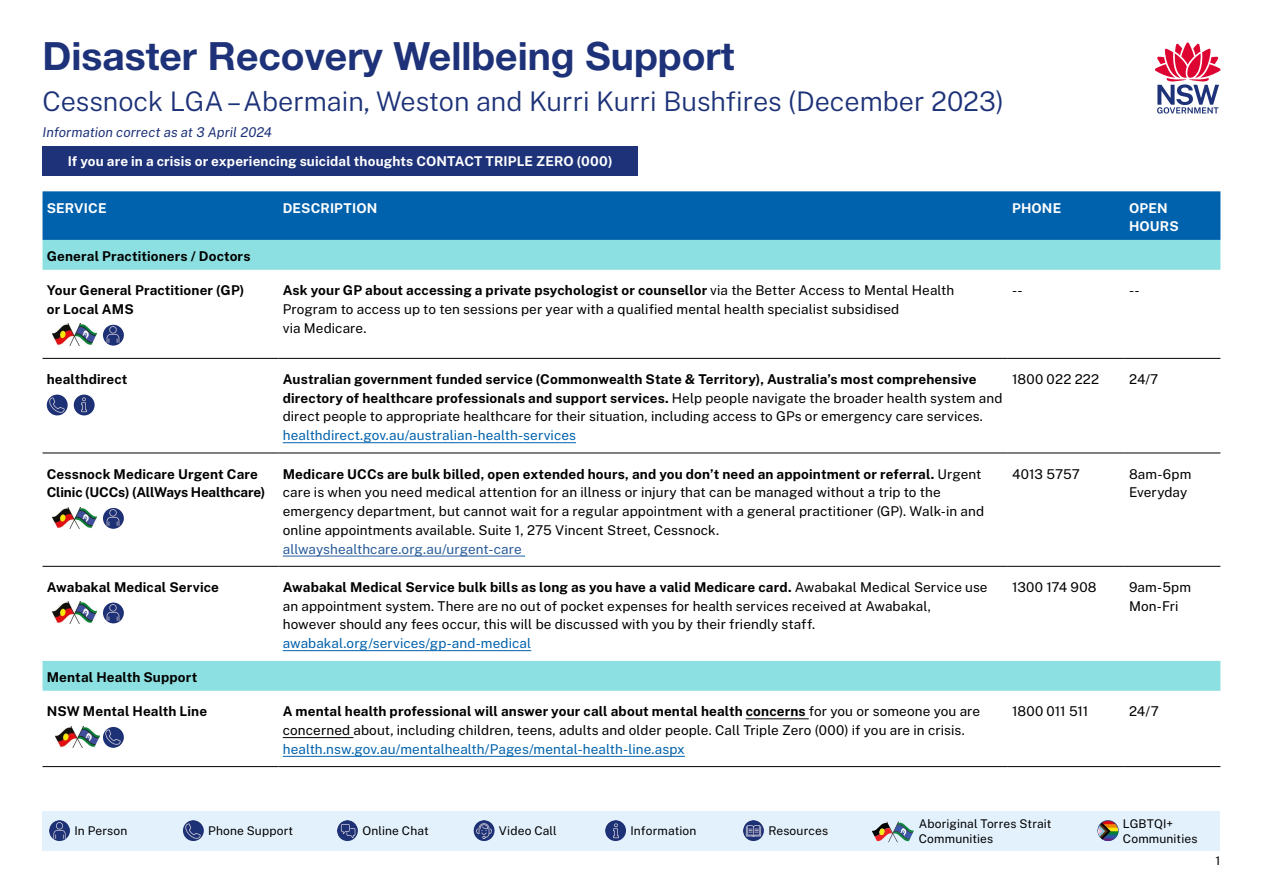
<style>
.page{position:relative;width:1263px;height:893px;background:#fff}
.page>*{position:absolute;margin:0;border:0;box-sizing:border-box;transform-origin:0 0}
.t1{font:700 39px "Helvetica Neue LT Std";color:#1d3278}
.t2{font:300 27px "Public Sans";color:#1d3278}
.t3{font:13.5px/18.8px "Public Sans";letter-spacing:.005em;color:#000}
.t4{font:700 13.5px/18.8px "Public Sans";letter-spacing:.01em;color:#000}
.t5{font:13.5px "Public Sans";letter-spacing:.005em;color:#0062ad}
.t6{font:700 13.5px/18.8px "Public Sans";letter-spacing:.01em;color:#fff}
.t7{font:13.5px "Public Sans";letter-spacing:.005em;color:#275b9b}
.t8{font:italic 13.5px "Public Sans";letter-spacing:.005em;color:#1d3278}
.t9{font:12px/15px "Public Sans";letter-spacing:.01em;color:#000}
.s1{font-weight:700}
.s2{font-weight:400}
</style>
<div class="page">
<div style="left:43px;top:811px;width:1177px;height:40px;background:#e3f1fc"></div>
<svg style="left:1155px;top:43px;width:65px;height:71px"></svg>
<img style="left:49px;top:820px;width:21px;height:21px;border-radius:10px">
<img style="left:183px;top:820px;width:21px;height:21px;border-radius:10px">
<img style="left:337px;top:820px;width:21px;height:21px;border-radius:10px">
<img style="left:474px;top:820px;width:20px;height:21px;border-radius:10px">
<img style="left:605px;top:820px;width:21px;height:21px;border-radius:10px">
<img style="left:743px;top:820px;width:21px;height:21px;border-radius:10px">
<img style="left:1097px;top:820px;width:21px;height:21px;border-radius:10px">
<svg style="left:872px;top:821px;width:42px;height:21px"></svg>
<div style="left:43px;top:146px;width:595px;height:29px;background:#1d3278"></div>
<div style="left:43px;top:191px;width:1177px;height:49px;background:#0062ad"></div>
<svg style="left:43px;top:240px;width:1177px;height:451px"></svg>
<hr style="left:43px;top:358px;width:236px;height:1px;background:#000">
<hr style="left:279px;top:358px;width:729px;height:1px;background:#000">
<hr style="left:1008px;top:358px;width:117px;height:1px;background:#000">
<hr style="left:1125px;top:358px;width:95px;height:1px;background:#000">
<hr style="left:43px;top:453px;width:236px;height:1px;background:#000">
<hr style="left:279px;top:453px;width:729px;height:1px;background:#000">
<hr style="left:1008px;top:453px;width:117px;height:1px;background:#000">
<hr style="left:1125px;top:453px;width:95px;height:1px;background:#000">
<hr style="left:43px;top:566px;width:236px;height:1px;background:#000">
<hr style="left:279px;top:566px;width:729px;height:1px;background:#000">
<hr style="left:1008px;top:566px;width:117px;height:1px;background:#000">
<hr style="left:1125px;top:566px;width:95px;height:1px;background:#000">
<hr style="left:43px;top:766px;width:236px;height:1px;background:#000">
<hr style="left:279px;top:766px;width:729px;height:1px;background:#000">
<hr style="left:1008px;top:766px;width:117px;height:1px;background:#000">
<hr style="left:1125px;top:766px;width:95px;height:1px;background:#000">
<img style="left:53px;top:324px;width:44px;height:22px">
<img style="left:103px;top:325px;width:21px;height:21px;border-radius:10px">
<img style="left:47px;top:395px;width:21px;height:20px;border-radius:10px">
<img style="left:74px;top:395px;width:21px;height:20px;border-radius:10px">
<hr style="left:283px;top:442px;width:293px;height:1px;background:#0062ad">
<img style="left:53px;top:507px;width:44px;height:22px">
<img style="left:103px;top:508px;width:21px;height:21px;border-radius:10px">
<hr style="left:283px;top:556px;width:239px;height:1px;background:#275b9b">
<img style="left:53px;top:602px;width:44px;height:21px">
<img style="left:103px;top:602px;width:21px;height:21px;border-radius:10px">
<hr style="left:283px;top:650px;width:248px;height:1px;background:#0062ad">
<img style="left:56px;top:726px;width:44px;height:22px">
<img style="left:103px;top:727px;width:21px;height:21px;border-radius:10px">
<hr style="left:746px;top:718px;width:63px;height:1px;background:#000">
<hr style="left:283px;top:737px;width:70px;height:1px;background:#000">
<hr style="left:283px;top:756px;width:402px;height:1px;background:#0062ad">
<h1 class="t1" style="left:43px;top:32px;width:693px">Disaster Recovery Wellbeing Support</h1>
<h2 class="t2" style="left:43px;top:83px;width:963px">Cessnock LGA – Abermain, Weston and Kurri Kurri Bushfires (December 2023)</h2>
<p class="t8" style="left:43px;top:123px;width:231px">Information correct as at 3 April 2024</p>
<p class="t6" style="left:68px;top:151px;width:546px">If you are in a crisis or experiencing suicidal thoughts CONTACT TRIPLE ZERO (000)</p>
<p class="t6" style="left:47px;top:197px;width:61px">SERVICE</p>
<p class="t6" style="left:283px;top:197px;width:96px">DESCRIPTION</p>
<p class="t6" style="left:1012px;top:197px;width:51px">PHONE</p>
<p class="t6" style="left:1129px;top:197px;width:51px">OPEN<br>HOURS</p>
<p class="t4" style="left:47px;top:246px;width:205px">General Practitioners / Doctors</p>
<p class="t4" style="left:47px;top:280px;width:199px">Your General Practitioner (GP) or Local AMS</p>
<p class="t3" style="left:283px;top:280px;width:673px"><span class="s1">Ask your GP about accessing a private psychologist or counsellor</span> via the Better Access to Mental Health<br>Program to access up to ten sessions per year with a qualified mental health specialist subsidised<br>via Medicare.</p>
<p class="t3" style="left:1012px;top:280px;width:12px">--</p>
<p class="t3" style="left:1129px;top:280px;width:12px">--</p>
<p class="t4" style="left:47px;top:369px;width:82px">healthdirect</p>
<p class="t4" style="left:283px;top:369px;width:721px">Australian government funded service (Commonwealth State &amp; Territory), Australia’s most comprehensive directory of healthcare professionals and support services. <span class="s2">Help people navigate the broader health system and direct people to appropriate healthcare for their situation, including access to GPs or emergency care services.</span></p>
<p class="t5" style="left:283px;top:426px;width:295px">healthdirect.gov.au/australian-health-services</p>
<p class="t4" style="left:47px;top:463px;width:220px">Cessnock Medicare Urgent Care<br>Clinic (UCCs) (AllWays Healthcare)</p>
<p class="t3" style="left:283px;top:464px;width:703px"><span class="s1">Medicare UCCs are bulk billed, open extended hours, and you don’t need an appointment or referral.</span> Urgent care is when you need medical attention for an illness or injury that can be managed without a trip to the emergency department, but cannot wait for a regular appointment with a general practitioner (GP). Walk-in and online appointments available. Suite 1, 275 Vincent Street, Cessnock.</p>
<p class="t7" style="left:283px;top:539px;width:240px">allwayshealthcare.org.au/urgent-care</p>
<p class="t4" style="left:47px;top:577px;width:174px">Awabakal Medical Service</p>
<p class="t3" style="left:283px;top:577px;width:706px"><span class="s1">Awabakal Medical Service bulk bills as long as you have a valid Medicare card.</span> Awabakal Medical Service use an appointment system. There are no out of pocket expenses for health services received at Awabakal, however should any fees occur, this will be discussed with you by their friendly staff.</p>
<p class="t5" style="left:283px;top:634px;width:250px">awabakal.org/services/gp-and-medical</p>
<p class="t4" style="left:47px;top:667px;width:152px">Mental Health Support</p>
<p class="t4" style="left:47px;top:701px;width:162px">NSW Mental Health Line</p>
<p class="t3" style="left:283px;top:701px;width:699px"><span class="s1">A mental health professional will answer your call about mental health concerns</span> for you or someone you are concerned about, including children, teens, adults and older people. Call Triple Zero (000) if you are in crisis.</p>
<p class="t5" style="left:283px;top:739px;width:404px">health.nsw.gov.au/mentalhealth/Pages/mental-health-line.aspx</p>
<p class="t3" style="left:1012px;top:369px;width:89px">1800 022 222</p>
<p class="t3" style="left:1129px;top:369px;width:31px">24/7</p>
<p class="t3" style="left:1012px;top:464px;width:69px">4013 5757</p>
<p class="t3" style="left:1129px;top:464px;width:64px">8am-6pm<br>Everyday</p>
<p class="t3" style="left:1012px;top:577px;width:86px">1300 174 908</p>
<p class="t3" style="left:1129px;top:577px;width:64px">9am-5pm<br>Mon-Fri</p>
<p class="t3" style="left:1012px;top:701px;width:78px">1800 011 511</p>
<p class="t3" style="left:1129px;top:701px;width:31px">24/7</p>
<p class="t9" style="left:919px;top:815px;width:134px">Aboriginal Torres Strait<br>Communities</p>
<p class="t9" style="left:74px;top:823px;width:55px">In Person</p>
<p class="t9" style="left:208px;top:823px;width:87px">Phone Support</p>
<p class="t9" style="left:362px;top:823px;width:68px">Online Chat</p>
<p class="t9" style="left:499px;top:823px;width:59px">Video Call</p>
<p class="t9" style="left:630px;top:823px;width:67px">Information</p>
<p class="t9" style="left:768px;top:823px;width:61px">Resources</p>
<p class="t9" style="left:1123px;top:815px;width:76px">LGBTQI+<br>Communities</p>
<p class="t9" style="left:1215px;top:853px;width:6px">1</p>
</div>
